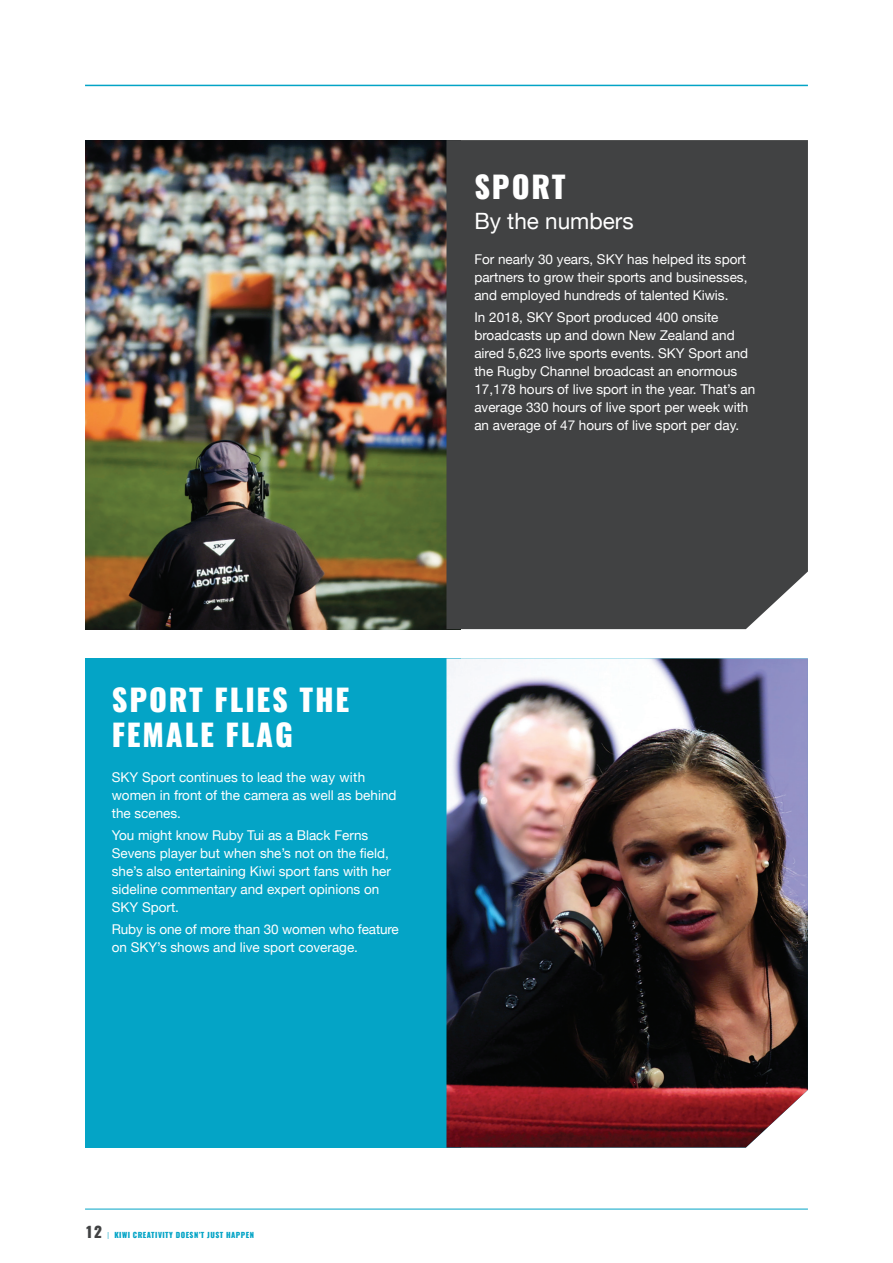
<style>
.page{position:relative;width:893px;height:1263px;background:#fff}
.page>*{position:absolute;margin:0;border:0;box-sizing:border-box;transform-origin:0 0}
.Body_Copy_new{font:800 30px/34.5px "Oswald";letter-spacing:.06em;color:#fff}
.Body_Copy_new-2{font:22.5px "Helvetica Neue";color:#fff}
.case_study_body{font:13.5px/18px "Helvetica Neue";color:#fff}
.t1{font:800 7.5px "Oswald";letter-spacing:.06em;color:#04a4c6}
.s1{font-size:15px;color:#414243}
.s2{font-family:"Gotham HTF";font-weight:400}
</style>
<div class="page">
<hr style="left:85px;top:1209px;width:723px;height:1px;background:#04a4c6">
<hr style="left:85px;top:85px;width:723px;height:1px;background:#04a4c6">
<img style="left:85px;top:140px;width:361px;height:489px">
<div style="left:85px;top:658px;width:375px;height:489px;background:#04a4c6"></div>
<div style="left:446px;top:140px;width:362px;height:489px;background:#414243"></div>
<img style="left:446px;top:658px;width:362px;height:489px">
<p class="Body_Copy_new" style="left:474px;top:171px;width:93px">SPORT</p>
<p class="Body_Copy_new-2" style="left:474px;top:205px;width:161px">By the numbers</p>
<p class="case_study_body" style="left:474px;top:251px;width:275px;text-align:justify">For nearly 30 years, SKY has helped its sport partners to grow their sports and businesses, and employed hundreds of talented Kiwis.</p>
<p class="case_study_body" style="left:474px;top:309px;width:282px">In 2018, SKY Sport produced 400 onsite broadcasts up and down New Zealand and aired 5,623 live sports events. SKY Sport and the Rugby Channel broadcast an enormous 17,178 hours of live sport in the year. That’s an average 330 hours of live sport per week with an average of 47 hours of live sport per day.</p>
<p class="Body_Copy_new" style="left:112px;top:684px;width:239px">SPORT FLIES THE<br>FEMALE FLAG</p>
<p class="case_study_body" style="left:112px;top:769px;width:286px">SKY Sport continues to lead the way with women in front of the camera as well as behind the scenes.</p>
<p class="case_study_body" style="left:112px;top:827px;width:281px">You might know Ruby Tui as a Black Ferns Sevens player but when she’s not on the field, she’s also entertaining Kiwi sport fans with her sideline commentary and expert opinions on SKY Sport.</p>
<p class="case_study_body" style="left:112px;top:921px;width:289px">Ruby is one of more than 30 women who feature on SKY’s shows and live sport coverage.</p>
<p class="t1" style="left:85px;top:1229px;width:170px"><span class="s1">12</span> <span class="s2">|</span> KIWI CREATIVITY DOESN’T JUST HAPPEN</p>
</div>
